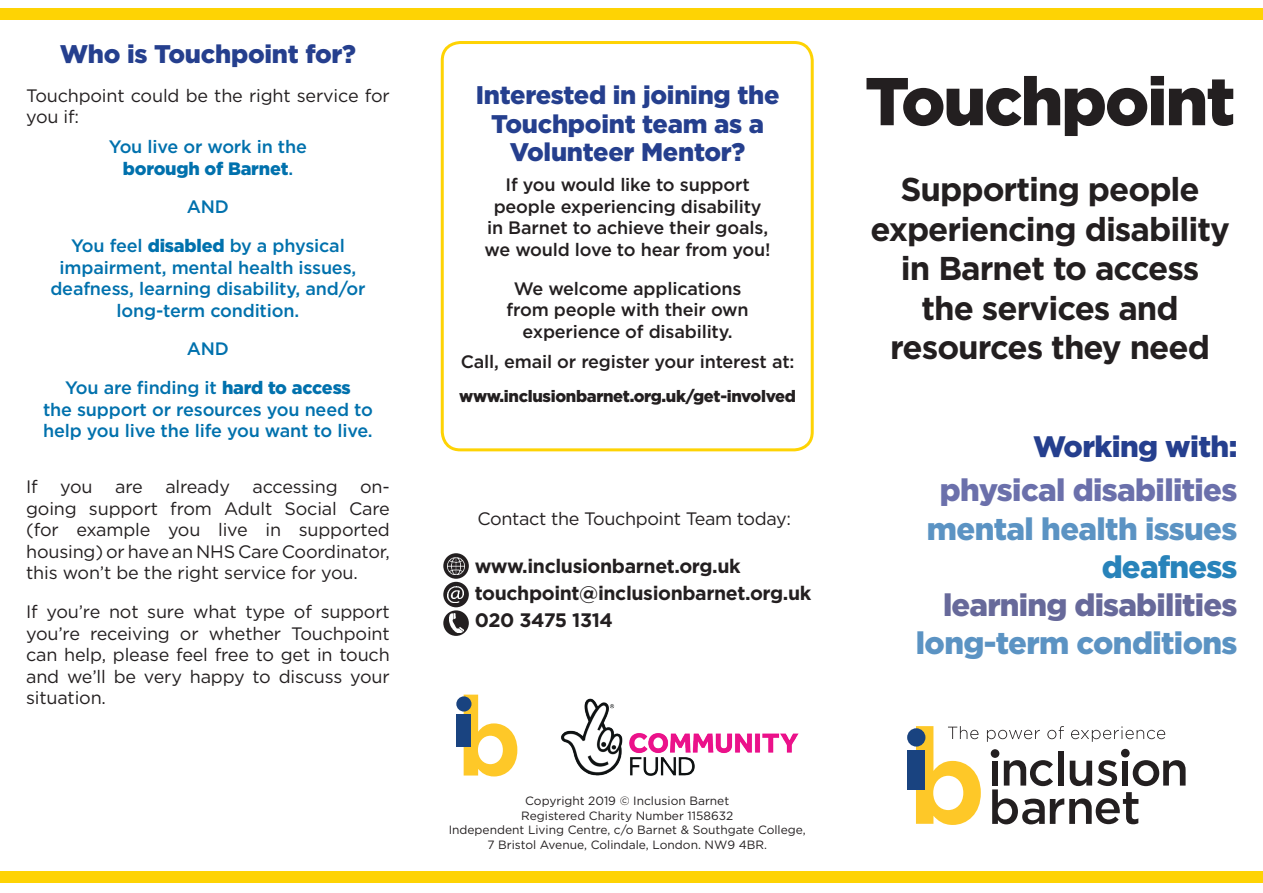
<style>
.page{position:relative;width:1263px;height:893px;background:#fff}
.page>*{position:absolute;margin:0;border:0;box-sizing:border-box;transform-origin:0 0}
.t1{font:900 67.5px "Gotham";letter-spacing:-.03em;color:#231f20}
.t2{font:700 33px/39.6px "Gotham";letter-spacing:-.03em;color:#231f20;text-align:center}
.t3{font:900 31.05px "Gotham";letter-spacing:-.02em;color:#5b93c3}
.t4{font:900 31.05px "Gotham";letter-spacing:-.02em;color:#6b70ab}
.t5{font:900 31.05px "Gotham";letter-spacing:-.025em;color:#67699a}
.t6{font:900 31.05px "Gotham";letter-spacing:-.025em;color:#2883ba}
.t7{font:900 29.55px "Gotham";letter-spacing:-.02em;color:#253f8e}
.blue_subhead{font:900 25.5px/28.5px "Gotham";letter-spacing:-.01em;color:#253f8e;text-align:center}
.t8{font:700 19.5px "Gotham";letter-spacing:-.02em;color:#231f20}
.new_body_text{font:18px/21.6px "Gotham";letter-spacing:-.01em;color:#231f20;text-align:justify}
.new_body_text-2{font:500 18px/21.6px "Gotham";letter-spacing:-.01em;color:#0071ad;text-align:center}
.new_body_text-3{font:500 18px/21.6px "Gotham";letter-spacing:-.01em;color:#231f20;text-align:center}
.t9{font:900 16.5px "Gotham";letter-spacing:-.02em;color:#231f20}
.t10{font:12px/14.4px "Gotham";color:#231f20;text-align:center}
.s1{font-weight:900}
</style>
<div class="page">
<div style="left:441px;top:41px;width:373px;height:410px;border:3px solid #fed304;border-radius:18px"></div>
<div style="left:0;top:872px;width:1263px;height:11px;background:#fed304"></div>
<div style="left:1058px;top:751px;width:6px;height:35px;background:#231f20"></div>
<svg style="left:992px;top:760px;width:193px;height:64px"></svg>
<div style="left:992px;top:761px;width:6px;height:25px;background:#231f20"></div>
<div style="left:907px;top:750px;width:18px;height:39px;background:#194380"></div>
<div style="left:907px;top:728px;width:18px;height:19px;background:#194380;border-radius:50%"></div>
<div style="left:991px;top:749px;width:8px;height:9px;background:#231f20;border-radius:50%"></div>
<div style="left:1121px;top:749px;width:9px;height:8px;background:#231f20;border-radius:50%"></div>
<div style="left:1122px;top:761px;width:6px;height:25px;background:#231f20"></div>
<svg style="left:916px;top:726px;width:65px;height:99px"></svg>
<svg style="left:987px;top:730px;width:53px;height:12px"></svg>
<svg style="left:1047px;top:726px;width:17px;height:13px"></svg>
<svg style="left:1071px;top:726px;width:94px;height:16px"></svg>
<svg style="left:443px;top:582px;width:26px;height:25px"></svg>
<img style="left:448px;top:586px;width:15px;height:17px">
<svg style="left:443px;top:610px;width:26px;height:26px"></svg>
<img style="left:449px;top:614px;width:14px;height:18px">
<svg style="left:443px;top:553px;width:26px;height:26px"></svg>
<img style="left:448px;top:558px;width:16px;height:16px">
<div style="left:0;top:8px;width:1263px;height:11px;background:#fed304"></div>
<svg style="left:464px;top:695px;width:53px;height:81px"></svg>
<div style="left:457px;top:714px;width:14px;height:33px;background:#194380"></div>
<div style="left:456px;top:696px;width:15px;height:15px;background:#194380;border-radius:50%"></div>
<img style="left:561px;top:698px;width:238px;height:78px">
<p class="blue_subhead" style="left:60px;top:39px;width:298px">Who is Touchpoint for?</p>
<p class="new_body_text" style="left:26px;top:84px;width:365px">Touchpoint could be the right service for you if:</p>
<p class="new_body_text-2" style="left:109px;top:136px;width:200px">You live or work in the <span class="s1">borough of Barnet</span>.</p>
<p class="new_body_text-2" style="left:187px;top:196px;width:44px">AND</p>
<p class="new_body_text-2" style="left:50px;top:235px;width:317px">You feel <span class="s1">disabled</span> by a physical impairment, mental health issues, deafness, learning disability, and/or long-term condition.</p>
<p class="new_body_text-2" style="left:187px;top:338px;width:44px">AND</p>
<p class="new_body_text-2" style="left:43px;top:377px;width:331px">You are finding it <span class="s1">hard to access<br></span>the support or resources you need to help you live the life you want to live.</p>
<p class="new_body_text" style="left:26px;top:475px;width:365px">If you are already accessing on&shy;going support from Adult Social Care (for example you live in supported housing) or have an NHS Care Coordinator, this won’t be the right service for you.</p>
<p class="new_body_text" style="left:26px;top:600px;width:365px">If you’re not sure what type of support you’re receiving or whether Touchpoint can help, please feel free to get in touch and we’ll be very happy to discuss your situation.</p>
<p class="blue_subhead" style="left:476px;top:81px;width:305px">Interested in joining the<br>Touchpoint team as a<br>Volunteer Mentor?</p>
<p class="new_body_text-3" style="left:485px;top:174px;width:288px">If you would like to support people experiencing disability in Barnet to achieve their goals, we would love to hear from you!</p>
<p class="new_body_text-3" style="left:507px;top:277px;width:244px">We welcome applications from people with their own experience of disability.</p>
<p class="new_body_text-3" style="left:461px;top:351px;width:335px">Call, email or register your interest at:</p>
<p class="t9" style="left:459px;top:385px;width:338px">www.inclusionbarnet.org.uk/get-involved</p>
<p class="new_body_text" style="left:477px;top:508px;width:315px">Contact the Touchpoint Team today:</p>
<p class="t8" style="left:475px;top:553px;width:267px">www.inclusionbarnet.org.uk</p>
<p class="t8" style="left:475px;top:580px;width:338px">touchpoint@inclusionbarnet.org.uk</p>
<p class="t8" style="left:475px;top:607px;width:140px">020 3475 1314</p>
<p class="t10" style="left:525px;top:794px;width:205px">Copyright 2019 © Inclusion Barnet</p>
<p class="t10" style="left:521px;top:808px;width:213px">Registered Charity Number 1158632</p>
<p class="t10" style="left:449px;top:822px;width:359px">Independent Living Centre, c/o Barnet &amp; Southgate College,<br>7 Bristol Avenue, Colindale, London. NW9 4BR.</p>
<p class="t1" style="left:865px;top:55px;width:372px">Touchpoint</p>
<p class="t2" style="left:870px;top:169px;width:361px">Supporting people experiencing disability in Barnet to access<br>the services and resources they need</p>
<p class="t7" style="left:1033px;top:426px;width:206px">Working with:</p>
<p class="t4" style="left:940px;top:469px;width:299px">physical disabilities</p>
<p class="t3" style="left:927px;top:507px;width:312px">mental health issues</p>
<p class="t6" style="left:1102px;top:545px;width:137px">deafness</p>
<p class="t5" style="left:943px;top:583px;width:296px">learning disabilities</p>
<p class="t3" style="left:916px;top:621px;width:323px">long-term conditions</p>
</div>
